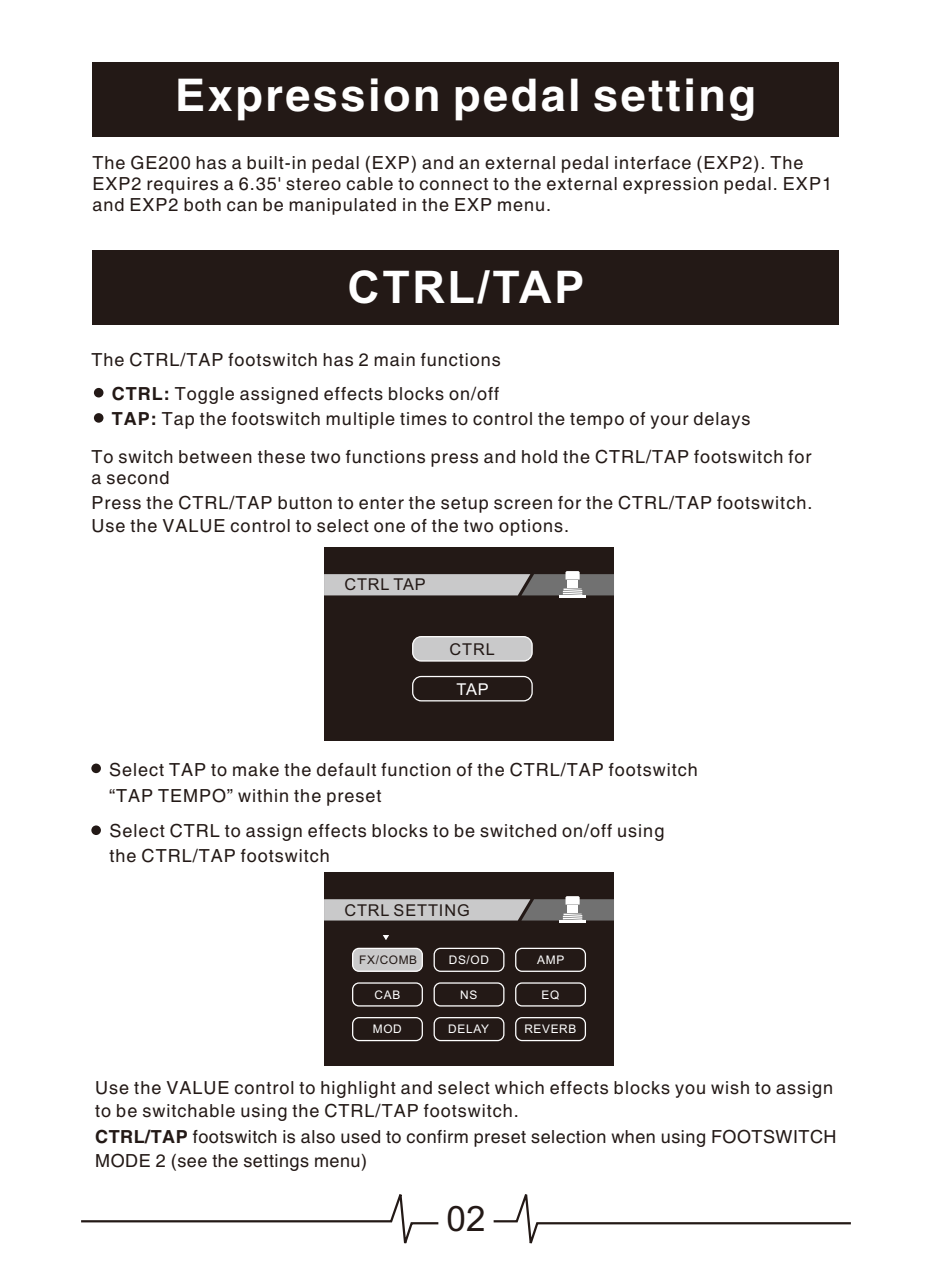
<style>
.page{position:relative;width:932px;height:1282px;background:#fff}
.page>*{position:absolute;margin:0;border:0;box-sizing:border-box;transform-origin:0 0}
.t1{font:700 45px "Arial";letter-spacing:.055em;color:#fff}
.t2{font:35.1px "Arial";color:#231916}
.t3{font:18px/20.9px "Arial";letter-spacing:.055em;color:#231916}
.t4{font:18px "Arial";letter-spacing:.03em;color:#231916}
.t5{font:16.2px "Arial";letter-spacing:.055em;color:#231916}
.t6{font:16.2px "Arial";color:#fff}
.t7{font:11.92px "Arial";letter-spacing:.055em;color:#fff}
.t8{font:11.92px "Arial";letter-spacing:.055em;color:#231916}
.s1{font-weight:700}
</style>
<div class="page">
<div style="left:92px;top:62px;width:747px;height:75px;background:#231916"></div>
<svg style="left:81px;top:1194px;width:358px;height:50px"></svg>
<svg style="left:493px;top:1194px;width:358px;height:50px"></svg>
<div style="left:94px;top:388px;width:9px;height:9px;background:#231916;border-radius:50%"></div>
<div style="left:94px;top:413px;width:9px;height:10px;background:#231916;border-radius:50%"></div>
<div style="left:91px;top:764px;width:10px;height:9px;background:#231916;border-radius:50%"></div>
<div style="left:91px;top:825px;width:10px;height:10px;background:#231916;border-radius:50%"></div>
<div style="left:324px;top:548px;width:289px;height:193px;background:#231916"></div>
<svg style="left:324px;top:571px;width:289px;height:25px;background:#9f9d9d"></svg>
<hr style="left:559px;top:596px;width:27px;height:2px;background:#fff">
<div style="left:412px;top:636px;width:120px;height:26px;background:#c9c9ca;border:1px solid #fff;border-radius:9px"></div>
<div style="left:412px;top:676px;width:120px;height:25px;border:1px solid #fff;border-radius:9px"></div>
<div style="left:324px;top:873px;width:289px;height:193px;background:#231916"></div>
<svg style="left:324px;top:896px;width:289px;height:25px;background:#9f9d9d"></svg>
<hr style="left:559px;top:921px;width:27px;height:2px;background:#fff">
<div style="left:352px;top:948px;width:71px;height:24px;background:#c9c9ca;border:1px solid #fff;border-radius:6px"></div>
<div style="left:352px;top:982px;width:71px;height:25px;background:#231916;border:1px solid #fff;border-radius:6px"></div>
<div style="left:352px;top:1017px;width:71px;height:24px;background:#231916;border:1px solid #fff;border-radius:6px"></div>
<div style="left:433px;top:948px;width:71px;height:24px;background:#231916;border:1px solid #fff;border-radius:6px"></div>
<div style="left:433px;top:982px;width:71px;height:25px;background:#231916;border:1px solid #fff;border-radius:6px"></div>
<div style="left:515px;top:982px;width:71px;height:25px;background:#231916;border:1px solid #fff;border-radius:6px"></div>
<div style="left:433px;top:1017px;width:71px;height:24px;background:#231916;border:1px solid #fff;border-radius:6px"></div>
<div style="left:515px;top:1017px;width:71px;height:24px;background:#231916;border:1px solid #fff;border-radius:6px"></div>
<div style="left:515px;top:948px;width:71px;height:24px;background:#231916;border:1px solid #fff;border-radius:6px"></div>
<svg style="left:383px;top:935px;width:6px;height:5px"></svg>
<div style="left:92px;top:250px;width:747px;height:75px;background:#231916"></div>
<h1 class="t1" style="left:175px;top:78px;width:582px">Expression pedal setting</h1>
<p class="t3" style="left:92px;top:154px;width:740px">The GE200 has a built-in pedal (EXP) and an external pedal interface (EXP2). The<br>EXP2 requires a 6.35' stereo cable to connect to the external expression pedal. EXP1 and EXP2 both can be manipulated in the EXP menu.</p>
<h1 class="t1" style="left:347px;top:271px;width:238px">CTRL/TAP</h1>
<p class="t3" style="left:91px;top:351px;width:411px">The CTRL/TAP footswitch has 2 main functions</p>
<p class="t3" style="left:112px;top:384px;width:640px;line-height:24.5px"><span class="s1">CTRL:</span> Toggle assigned effects blocks on/off<br><span class="s1">TAP:</span> Tap the footswitch multiple times to control the tempo of your delays</p>
<p class="t3" style="left:91px;top:447px;width:721px">To switch between these two functions press and hold the CTRL/TAP footswitch for a second</p>
<p class="t3" style="left:91px;top:493px;width:722px;line-height:22.7px">Press the CTRL/TAP button to enter the setup screen for the CTRL/TAP footswitch.<br>Use the VALUE control to select one of the two options.</p>
<p class="t5" style="left:344px;top:579px;width:83px">CTRL TAP</p>
<p class="t5" style="left:449px;top:643px;width:47px">CTRL</p>
<p class="t6" style="left:456px;top:683px;width:34px">TAP</p>
<p class="t3" style="left:109px;top:758px;width:590px;line-height:26.6px">Select TAP to make the default function of the CTRL/TAP footswitch “TAP TEMPO” within the preset</p>
<p class="t3" style="left:110px;top:820px;width:556px;line-height:25px">Select CTRL to assign effects blocks to be switched on/off using the CTRL/TAP footswitch</p>
<p class="t5" style="left:344px;top:904px;width:127px">CTRL SETTING</p>
<p class="t8" style="left:359px;top:955px;width:59px">FX/COMB</p>
<p class="t7" style="left:374px;top:990px;width:27px">CAB</p>
<p class="t7" style="left:373px;top:1025px;width:30px">MOD</p>
<p class="t7" style="left:448px;top:955px;width:42px">DS/OD</p>
<p class="t7" style="left:537px;top:955px;width:29px">AMP</p>
<p class="t7" style="left:460px;top:990px;width:19px">NS</p>
<p class="t7" style="left:541px;top:990px;width:19px">EQ</p>
<p class="t7" style="left:448px;top:1025px;width:42px">DELAY</p>
<p class="t7" style="left:524px;top:1025px;width:54px">REVERB</p>
<p class="t3" style="left:95px;top:1077px;width:739px;line-height:23.4px">Use the VALUE control to highlight and select which effects blocks you wish to assign to be switchable using the CTRL/TAP footswitch.</p>
<p class="t4" style="left:95px;top:1130px;width:742px"><span class="s1">CTRL/TAP</span> footswitch is also used to confirm preset selection when using FOOTSWITCH</p>
<p class="t4" style="left:95px;top:1154px;width:273px">MODE 2 (see the settings menu)</p>
<h2 class="t2" style="left:446px;top:1206px;width:41px">02</h2>
</div>
